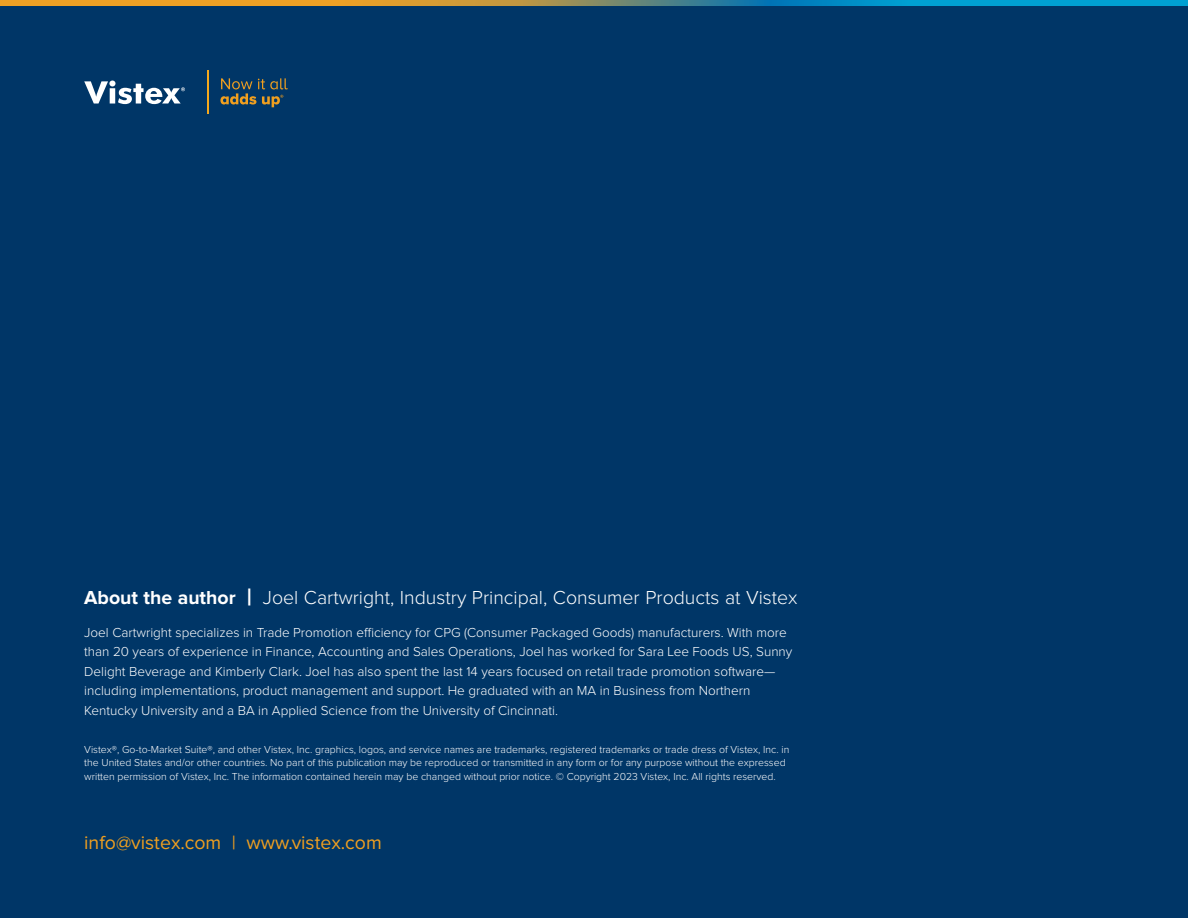
<style>
.page{position:relative;width:1188px;height:918px;background:#003667}
.page>*{position:absolute;margin:0;border:0;box-sizing:border-box;transform-origin:0 0}
.t1{font:300 19.5px "Proxima Nova";color:#fff}
.t2{font:19.5px "Proxima Nova";color:#f09f1f}
.t3{font:300 13.5px/19.5px "Proxima Nova";color:#fff}
.t4{font:300 10.5px/13.5px "Proxima Nova";color:#fff}
.s1{font-weight:700}
.s2{font-weight:700;font-size:24px}
</style>
<div class="page">
<svg style="left:0;top:0;width:1188px;height:5px;background:#799774"></svg>
<hr style="left:207px;top:70px;width:2px;height:44px;background:#f5a81c">
<svg style="left:84px;top:81px;width:101px;height:23px"></svg>
<svg style="left:220px;top:78px;width:68px;height:29px"></svg>
<p class="t1" style="left:84px;top:589px;width:715px"><span class="s1">About the author</span> <span class="s2">|</span> Joel Cartwright, Industry Principal, Consumer Products at Vistex</p>
<p class="t3" style="left:84px;top:623px;width:710px">Joel Cartwright specializes in Trade Promotion efficiency for CPG (Consumer Packaged Goods) manufacturers. With more than 20 years of experience in Finance, Accounting and Sales Operations, Joel has worked for Sara Lee Foods US, Sunny Delight Beverage and Kimberly Clark. Joel has also spent the last 14 years focused on retail trade promotion software— including implementations, product management and support. He graduated with an MA in Business from Northern Kentucky University and a BA in Applied Science from the University of Cincinnati.</p>
<p class="t4" style="left:84px;top:743px;width:707px">Vistex®, Go-to-Market Suite®, and other Vistex, Inc. graphics, logos, and service names are trademarks, registered trademarks or trade dress of Vistex, Inc. in the United States and/or other countries. No part of this publication may be reproduced or transmitted in any form or for any purpose without the expressed written permission of Vistex, Inc. The information contained herein may be changed without prior notice. © Copyright 2023 Vistex, Inc. All rights reserved.</p>
<p class="t2" style="left:84px;top:831px;width:299px">info@vistex.com | www.vistex.com</p>
</div>
